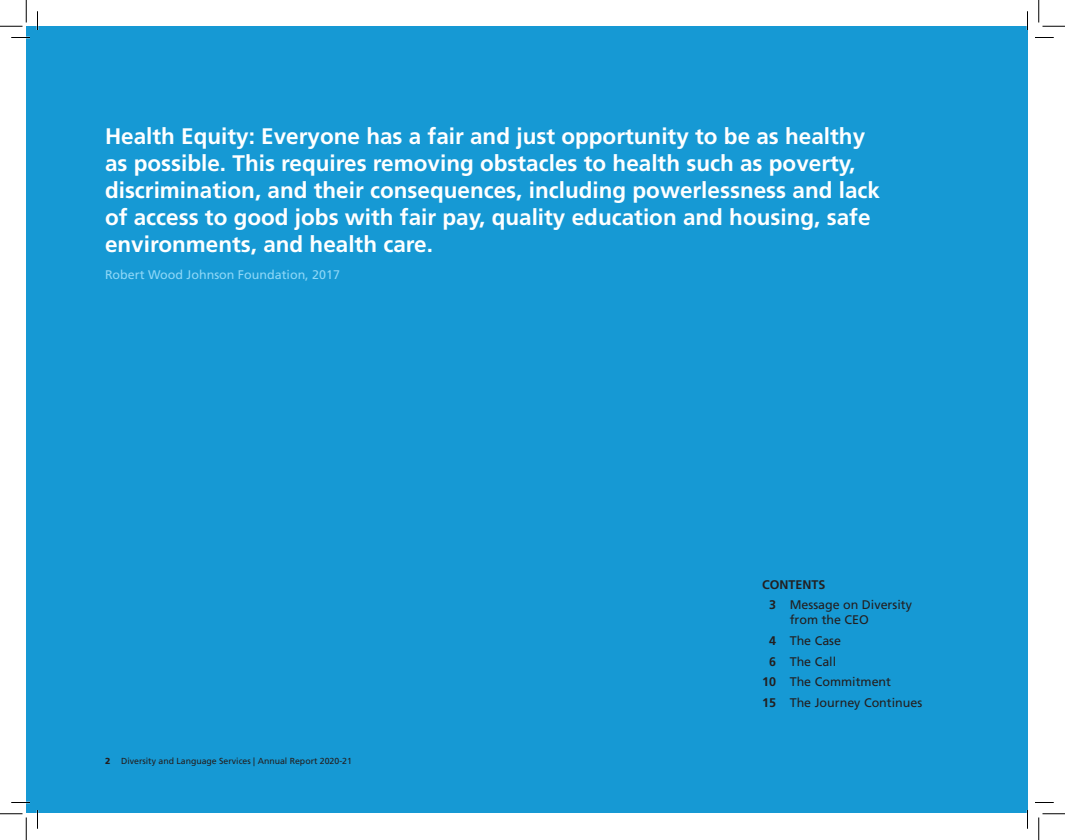
<style>
.page{position:relative;width:1065px;height:840px;background:#fff}
.page>*{position:absolute;margin:0;border:0;box-sizing:border-box;transform-origin:0 0}
.t1{font:700 22.5px/27px "Frutiger LT Std";color:#fff}
.t2{font:12.5px/15px "Frutiger LT Std";color:#231f20}
.t3{font:12.5px "Frutiger LT Std";color:#8dd7f7}
.t4{font:700 12.5px "Frutiger LT Std";color:#231f20}
.t5{font:8.75px "Frutiger LT Std";color:#231f20}
.s1{font-weight:900}
.s2{font-weight:700}
</style>
<div class="page">
<div style="left:26px;top:26px;width:1002px;height:786px;background:#1699d4"></div>
<svg style="left:11px;top:37px;width:19px;height:1px"></svg>
<svg style="left:1035px;top:37px;width:19px;height:1px"></svg>
<svg style="left:11px;top:802px;width:19px;height:1px"></svg>
<svg style="left:1035px;top:802px;width:19px;height:1px"></svg>
<svg style="left:37px;top:11px;width:1px;height:19px"></svg>
<svg style="left:37px;top:810px;width:1px;height:19px"></svg>
<svg style="left:1027px;top:11px;width:1px;height:19px"></svg>
<svg style="left:1027px;top:810px;width:1px;height:19px"></svg>
<svg style="left:0;top:0;width:27px;height:27px"></svg>
<svg style="left:0;top:814px;width:27px;height:26px"></svg>
<svg style="left:1039px;top:0;width:26px;height:27px"></svg>
<svg style="left:1039px;top:814px;width:26px;height:26px"></svg>
<p class="t1" style="left:105px;top:123px;width:777px">Health Equity: Everyone has a fair and just opportunity to be as healthy as possible. This requires removing obstacles to health such as poverty, discrimination, and their consequences, including powerlessness and lack of access to good jobs with fair pay, quality education and housing, safe environments, and health care.</p>
<p class="t3" style="left:105px;top:267px;width:237px">Robert Wood Johnson Foundation, 2017</p>
<p class="t5" style="left:105px;top:756px;width:249px"><span class="s1">2</span> Diversity and Language Services | Annual Report 2020-21</p>
<p class="t4" style="left:762px;top:577px;width:65px">CONTENTS</p>
<p class="t2" style="left:790px;top:598px;width:124px;text-indent:-21px"><span class="s2">3</span> Message on Diversity from the CEO</p>
<p class="t2" style="left:769px;top:633px;width:73px"><span class="s2">4</span> The Case</p>
<p class="t2" style="left:769px;top:654px;width:69px"><span class="s2">6</span> The Call</p>
<p class="t2" style="left:762px;top:674px;width:130px"><span class="s2">10</span> The Commitment</p>
<p class="t2" style="left:762px;top:695px;width:162px"><span class="s2">15</span> The Journey Continues</p>
</div>
